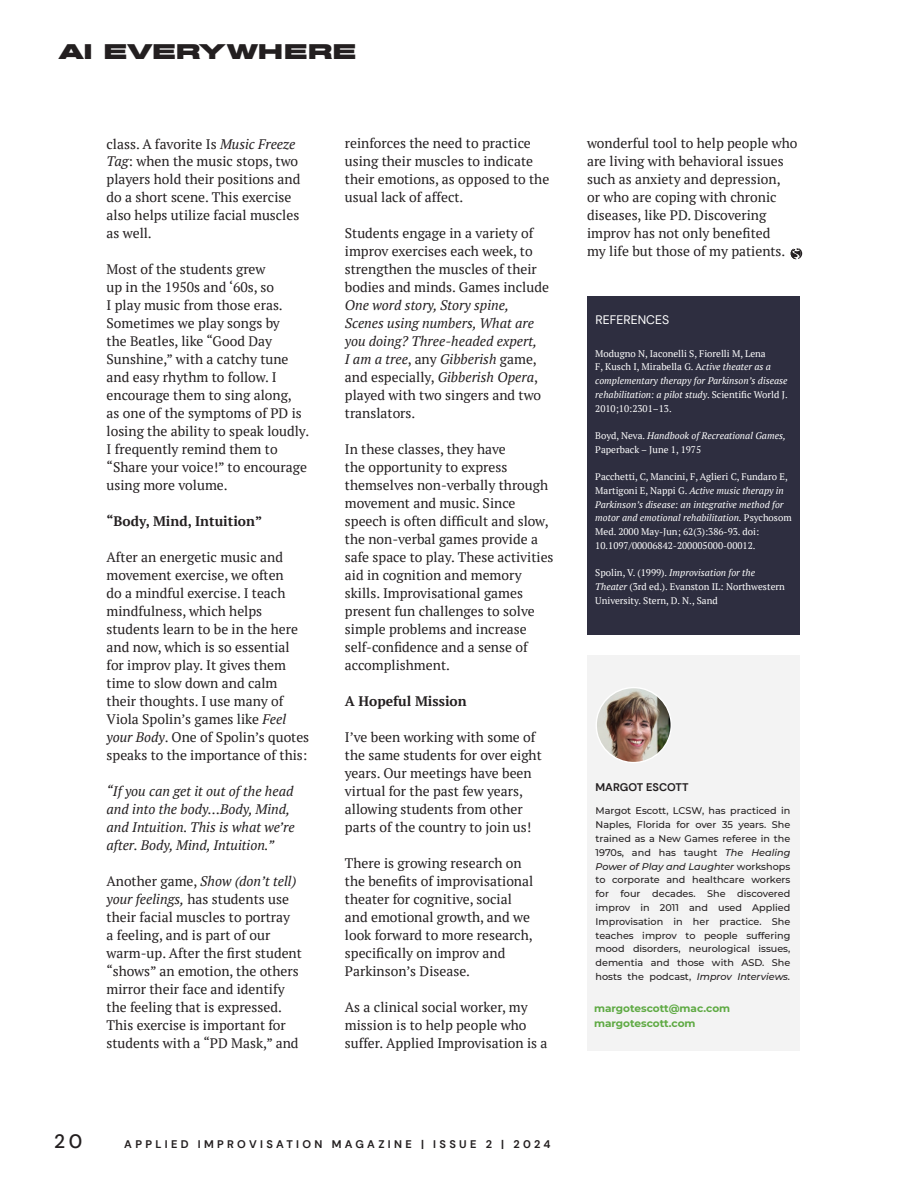
<style>
.page{position:relative;width:918px;height:1188px;background:#fff}
.page>*{position:absolute;margin:0;border:0;box-sizing:border-box;transform-origin:0 0}
.t1{font:22.05px "MATROSKA";letter-spacing:-.1em;color:#231f20}
.t2{font:500 19.35px "DM Sans";color:#231f20}
.t3{font:13.8px/18px "PT Serif";color:#231f20}
.t4{font:italic 13.8px/18px "PT Serif";color:#231f20}
.t5{font:700 13.8px "PT Serif";color:#231f20}
.t6{font:12.3px "DM Sans";color:#fff}
.t7{font:700 11.1px "DM Sans";letter-spacing:.3em;color:#231f20}
.t8{font:700 11.1px "DM Sans";color:#231f20}
.t9{font:700 10.5px/15px "Montserrat";color:#5faa44}
.t10{font:9.6px/13.8px "PT Serif";color:#fff}
.t11{font:500 9.6px/13.8px "Montserrat";color:#231f20;text-align:justify}
.s1{font-style:italic}
.s2{font-style:normal}
</style>
<div class="page">
<div style="left:587px;top:655px;width:212px;height:396px;background:#f3f3f3"></div>
<img style="left:596px;top:688px;width:75px;height:75px;border-radius:37px">
<div style="left:596px;top:687px;width:76px;height:76px;border:1px solid #fff;border-radius:50%"></div>
<div style="left:587px;top:296px;width:212px;height:339px;background:#2e2e40"></div>
<svg style="left:790px;top:248px;width:12px;height:11px"></svg>
<h1 class="t1" style="left:57px;top:38px;width:302px">AI EVERYWHERE</h1>
<p class="t3" style="left:107px;top:134px;width:195px">class. A favorite Is <span class="s1">Music Freeze<br>Tag</span>: when the music stops, two players hold their positions and do a short scene. This exercise also helps utilize facial muscles as well.</p>
<p class="t3" style="left:107px;top:260px;width:204px">Most of the students grew<br>up in the 1950s and ‘60s, so<br>I play music from those eras.<br>Sometimes we play songs by<br>the Beatles, like “Good Day<br>Sunshine,” with a catchy tune and easy rhythm to follow. I encourage them to sing along,<br>as one of the symptoms of PD is losing the ability to speak loudly.<br>I frequently remind them to “Share your voice!” to encourage using more volume.</p>
<p class="t5" style="left:107px;top:512px;width:157px">“Body, Mind, Intuition”</p>
<p class="t3" style="left:107px;top:548px;width:204px">After an energetic music and movement exercise, we often<br>do a mindful exercise. I teach mindfulness, which helps students learn to be in the here and now, which is so essential for improv play. It gives them time to slow down and calm their thoughts. I use many of<br>Viola Spolin’s games like <span class="s1">Feel your Body</span>. One of Spolin’s quotes speaks to the importance of this:</p>
<p class="t4" style="left:107px;top:782px;width:190px">“If you can get it out of the head and into the body…Body, Mind, and Intuition. This is what we’re after. Body, Mind, Intuition.”</p>
<p class="t3" style="left:107px;top:872px;width:197px">Another game, <span class="s1">Show (don’t tell) your feelings,</span> has students use their facial muscles to portray<br>a feeling, and is part of our warm-up. After the first student “shows” an emotion, the others mirror their face and identify the feeling that is expressed.<br>This exercise is important for students with a “PD Mask,” and</p>
<p class="t3" style="left:345px;top:134px;width:206px">reinforces the need to practice using their muscles to indicate their emotions, as opposed to the usual lack of affect.</p>
<p class="t3" style="left:345px;top:224px;width:206px">Students engage in a variety of improv exercises each week, to strengthen the muscles of their bodies and minds. Games include</p>
<p class="t4" style="left:345px;top:296px;width:198px">One word story, Story spine,<br>Scenes using numbers, What are you doing? Three-headed expert,<br>I am a tree<span class="s2">, any</span> Gibberish <span class="s2">game, and especially,</span> Gibberish Opera<span class="s2">, played with two singers and two translators.</span></p>
<p class="t3" style="left:345px;top:440px;width:210px">In these classes, they have<br>the opportunity to express themselves non-verbally through movement and music. Since speech is often difficult and slow, the non-verbal games provide a safe space to play. These activities aid in cognition and memory skills. Improvisational games present fun challenges to solve simple problems and increase self-confidence and a sense of accomplishment.</p>
<p class="t5" style="left:345px;top:692px;width:123px">A Hopeful Mission</p>
<p class="t3" style="left:345px;top:728px;width:198px">I’ve been working with some of the same students for over eight years. Our meetings have been virtual for the past few years, allowing students from other parts of the country to join us!</p>
<p class="t3" style="left:345px;top:854px;width:190px">There is growing research on the benefits of improvisational theater for cognitive, social and emotional growth, and we look forward to more research, specifically on improv and<br>Parkinson’s Disease.</p>
<p class="t3" style="left:345px;top:998px;width:204px">As a clinical social worker, my mission is to help people who suffer. Applied Improvisation is a</p>
<h2 class="t2" style="left:54px;top:1129px;width:30px">20</h2>
<p class="t7" style="left:124px;top:1137px;width:428px">APPLIED IMPROVISATION MAGAZINE | ISSUE 2 | 2024</p>
<p class="t3" style="left:587px;top:134px;width:212px">wonderful tool to help people who are living with behavioral issues such as anxiety and depression,<br>or who are coping with chronic diseases, like PD. Discovering improv has not only benefited<br>my life but those of my patients.</p>
<p class="t6" style="left:596px;top:313px;width:75px">REFERENCES</p>
<p class="t10" style="left:595px;top:346px;width:194px">Modugno N, Iaconelli S, Fiorelli M, Lena<br>F, Kusch I, Mirabella G. A<span class="s1">ctive theater as a complementary therapy for Parkinson’s disease rehabilitation: a pilot study</span>. Scientific World J.<br>2010;10:2301–13.</p>
<p class="t10" style="left:595px;top:429px;width:192px">Boyd, Neva. <span class="s1">Handbook of Recreational Games,<br></span>Paperback – June 1, 1975</p>
<p class="t10" style="left:595px;top:470px;width:198px">Pacchetti, C, Mancini, F, Aglieri C, Fundaro E, Martigoni E, Nappi G. <span class="s1">Active music therapy in Parkinson’s disease: an integrative method for motor and emotional rehabilitation.</span> Psychosom Med. 2000 May-Jun; 62(3):386-93. doi:<br>10.1097/00006842-200005000-00012.</p>
<p class="t10" style="left:595px;top:566px;width:191px">Spolin, V. (1999). <span class="s1">Improvisation for the<br>Theater</span> (3rd ed.). Evanston IL: Northwestern<br>University. Stern, D. N., Sand</p>
<p class="t8" style="left:596px;top:780px;width:95px">MARGOT ESCOTT</p>
<p class="t11" style="left:596px;top:804px;width:196px">Margot Escott, LCSW, has practiced in Naples, Florida for over 35 years. She trained as a New Games referee in the 1970s, and has taught <span class="s1">The Healing Power of Play and Laughter</span> workshops to corporate and healthcare workers for four decades. She discovered improv in 2011 and used Applied Improvisation in her practice. She teaches improv to people suffering mood disorders, neurological issues, dementia and those with ASD. She hosts the podcast, <span class="s1">Improv Interviews.</span></p>
<p class="t9" style="left:594px;top:1000px;width:138px">margotescott@mac.com margotescott.com</p>
</div>
